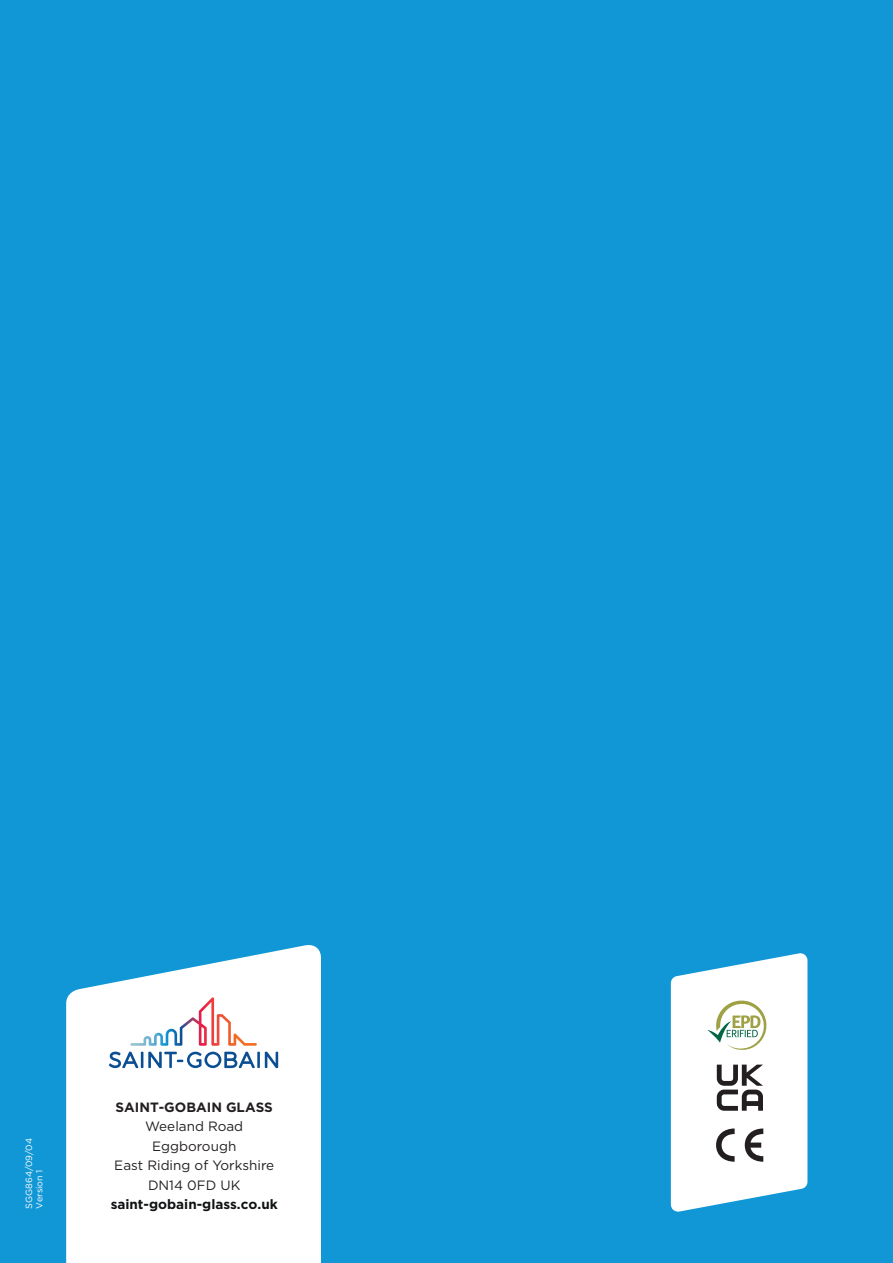
<style>
.page{position:relative;width:893px;height:1263px;background:#1197d6}
.page>*{position:absolute;margin:0;border:0;box-sizing:border-box;transform-origin:0 0}
.t1{font:13.5px/19.5px "Gotham";color:#231f20;text-align:center}
.t2{font:700 13.5px "Gotham";color:#0f1313}
.t3{font:700 13.5px "Gotham";color:#231f20}
.t4{font:9px/10.5px "Gotham";color:#fff}
</style>
<div class="page">
<svg style="left:66px;top:945px;width:255px;height:318px;background:#ebf6fb"></svg>
<svg style="left:109px;top:1052px;width:146px;height:16px;background:#a2bbd5"></svg>
<hr style="left:257px;top:1052px;width:3px;height:16px;background:#0b4e93">
<svg style="left:265px;top:1052px;width:13px;height:16px"></svg>
<svg style="left:130px;top:997px;width:127px;height:49px;background:#f1e4e7"></svg>
<svg style="left:671px;top:953px;width:136px;height:259px;background:#dae6ea"></svg>
<p class="t4" style="left:23px;top:1208px;width:72px;rotate:-90deg">SGG864/09/04<br>Version 1</p>
<p class="t3" style="left:116px;top:1098px;width:159px">SAINT-GOBAIN GLASS</p>
<p class="t1" style="left:114px;top:1116px;width:161px">Weeland Road<br>Eggborough<br>East Riding of Yorkshire<br>DN14 0FD UK</p>
<p class="t2" style="left:111px;top:1196px;width:169px">saint-gobain-glass.co.uk</p>
</div>
